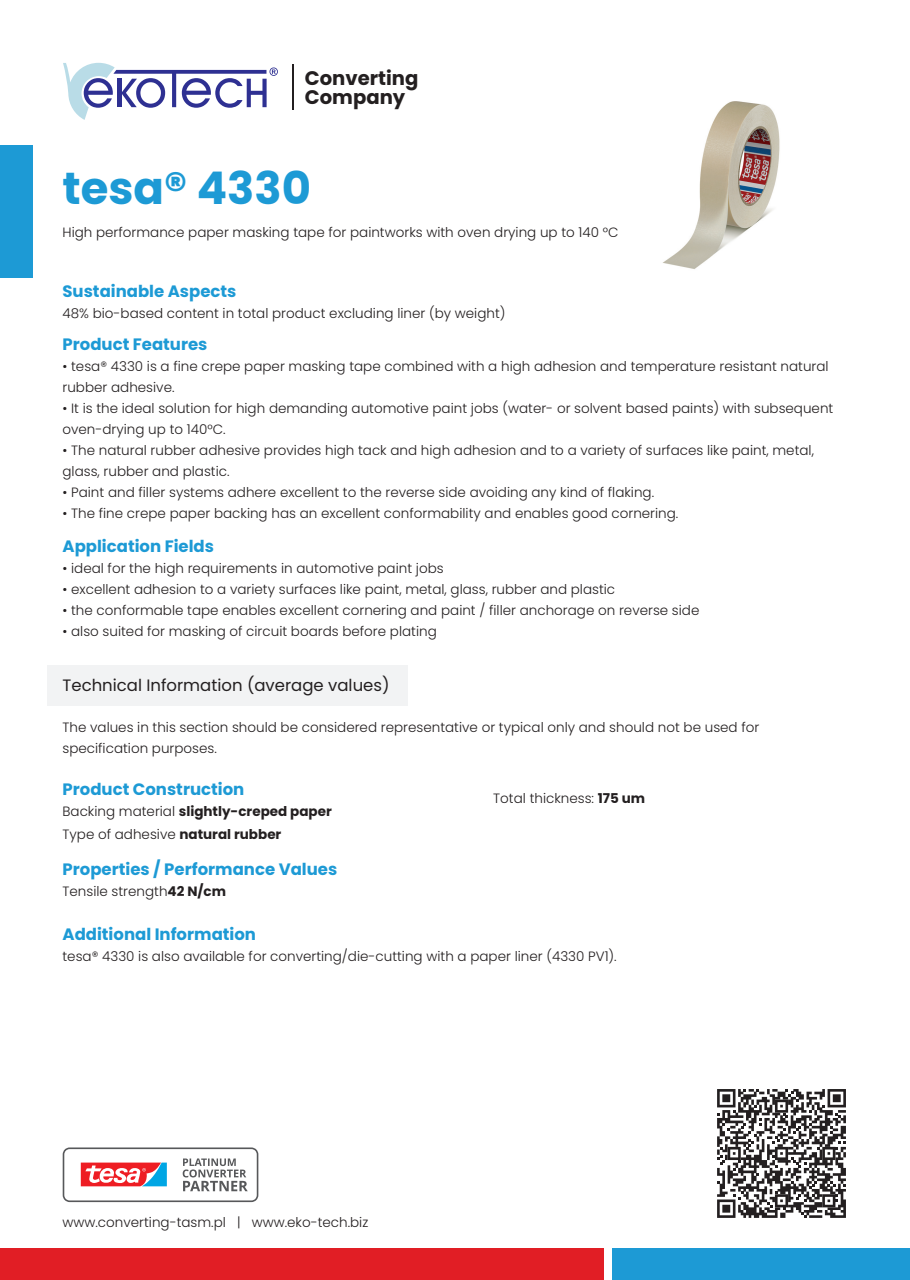
<style>
.page{position:relative;width:910px;height:1280px;background:#fff}
.page>*{position:absolute;margin:0;border:0;box-sizing:border-box;transform-origin:0 0}
.t1{font:700 45px "Poppins";color:#1d9ad5}
.t2{font:700 19.65px/19.4px "Poppins";color:#231f20}
.t3{font:700 16.5px "Poppins";color:#1d9ad5}
.t4{font:16.5px "Poppins";color:#231f20}
.t5{font:300 13.5px/21px "Poppins";color:#231f20}
.t6{font:700 13.5px "Poppins";color:#231f20}
.s1{font-weight:300}
.s2{font-weight:700}
</style>
<div class="page">
<div style="left:1px;top:1248px;width:603px;height:32px;background:#e11e25"></div>
<div style="left:612px;top:1248px;width:298px;height:32px;background:#1d9ad5"></div>
<div style="left:0;top:145px;width:33px;height:132px;background:#1d9ad5"></div>
<img style="left:663px;top:101px;width:117px;height:168px">
<svg style="left:717px;top:1089px;width:129px;height:129px"></svg>
<svg style="left:63px;top:1147px;width:195px;height:55px"></svg>
<svg style="left:63px;top:63px;width:215px;height:57px"></svg>
<hr style="left:292px;top:64px;width:2px;height:45px;background:#231f20">
<div style="left:47px;top:665px;width:361px;height:40px;background:#f2f3f4"></div>
<p class="t2" style="left:305px;top:70px;width:115px">Converting<br>Company</p>
<p class="t1" style="left:63px;top:162px;width:250px">tesa® 4330</p>
<p class="t5" style="left:63px;top:222px;width:558px">High performance paper masking tape for paintworks with oven drying up to 140 °C</p>
<p class="t3" style="left:63px;top:281px;width:175px">Sustainable Aspects</p>
<p class="t5" style="left:63px;top:302px;width:445px">48% bio-based content in total product excluding liner (by weight)</p>
<p class="t3" style="left:63px;top:335px;width:147px">Product Features</p>
<p class="t5" style="left:63px;top:356px;width:768px">• tesa® 4330 is a fine crepe paper masking tape combined with a high adhesion and temperature resistant natural rubber adhesive.</p>
<p class="t5" style="left:63px;top:398px;width:772px">• It is the ideal solution for high demanding automotive paint jobs (water- or solvent based paints) with subsequent oven-drying up to 140°C.</p>
<p class="t5" style="left:63px;top:440px;width:753px">• The natural rubber adhesive provides high tack and high adhesion and to a variety of surfaces like paint, metal, glass, rubber and plastic.</p>
<p class="t5" style="left:63px;top:482px;width:593px">• Paint and filler systems adhere excellent to the reverse side avoiding any kind of flaking.</p>
<p class="t5" style="left:63px;top:503px;width:617px">• The fine crepe paper backing has an excellent conformability and enables good cornering.</p>
<p class="t3" style="left:63px;top:536px;width:153px">Application Fields</p>
<p class="t5" style="left:63px;top:557px;width:383px">• ideal for the high requirements in automotive paint jobs</p>
<p class="t5" style="left:63px;top:578px;width:554px">• excellent adhesion to a variety surfaces like paint, metal, glass, rubber and plastic</p>
<p class="t5" style="left:63px;top:599px;width:638px">• the conformable tape enables excellent cornering and paint / filler anchorage on reverse side</p>
<p class="t5" style="left:63px;top:620px;width:376px">• also suited for masking of circuit boards before plating</p>
<p class="t4" style="left:63px;top:675px;width:329px">Technical Information (average values)</p>
<p class="t5" style="left:63px;top:716px;width:698px">The values in this section should be considered representative or typical only and should not be used for specification purposes.</p>
<p class="t3" style="left:63px;top:780px;width:183px">Product Construction</p>
<p class="t6" style="left:63px;top:804px;width:271px"><span class="s1">Backing material</span> slightly-creped paper</p>
<p class="t5" style="left:63px;top:823px;width:220px">Type of adhesive <span class="s2">natural rubber</span></p>
<p class="t3" style="left:63px;top:860px;width:276px">Properties / Performance Values</p>
<p class="t5" style="left:63px;top:881px;width:165px">Tensile strength<span class="s2">42 N/cm</span></p>
<p class="t5" style="left:493px;top:787px;width:153px">Total thickness: <span class="s2">175 um</span></p>
<p class="t3" style="left:63px;top:924px;width:195px">Additional Information</p>
<p class="t5" style="left:63px;top:945px;width:556px">tesa® 4330 is also available for converting/die-cutting with a paper liner (4330 PV1).</p>
<p class="t5" style="left:63px;top:1212px;width:307px">www.converting-tasm.pl | www.eko-tech.biz</p>
</div>
